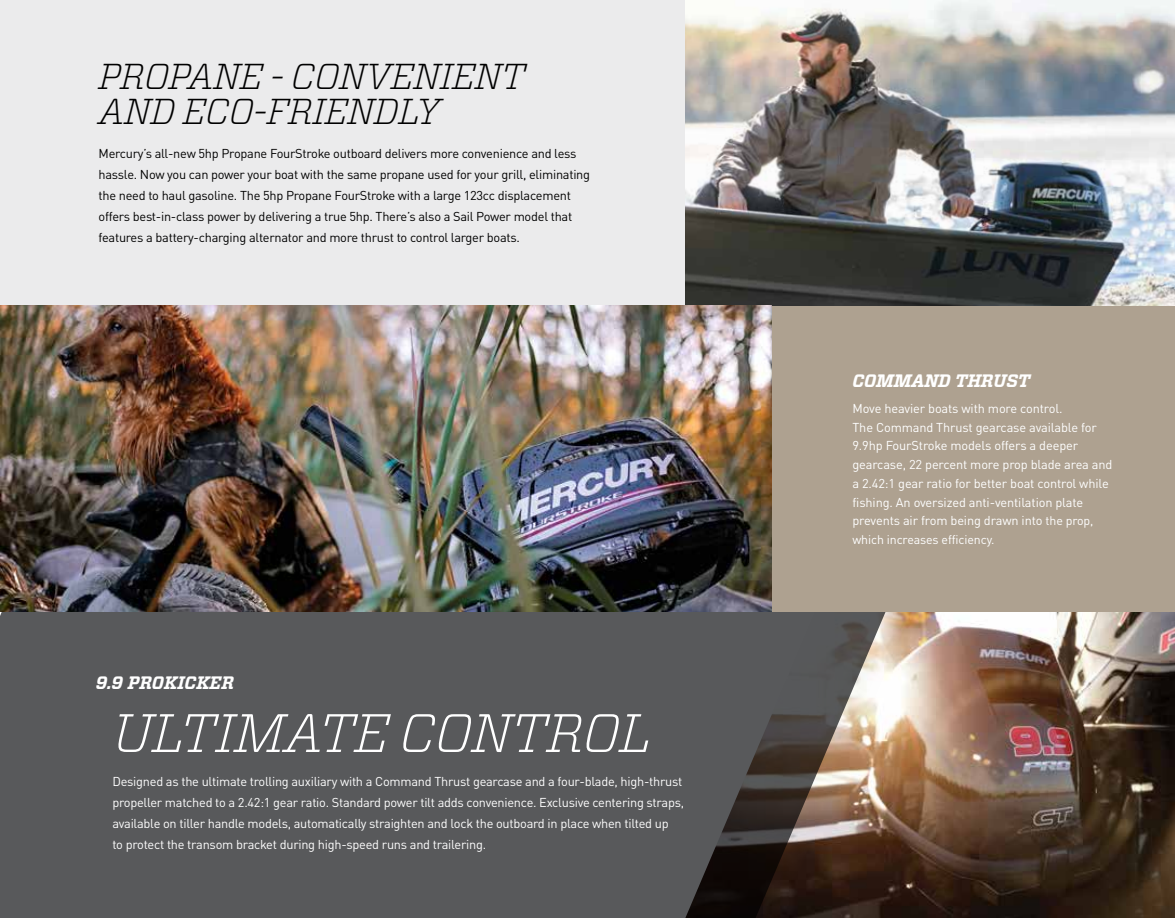
<style>
.page{position:relative;width:1175px;height:918px;background:#fff}
.page>*{position:absolute;margin:0;border:0;box-sizing:border-box;transform-origin:0 0}
.t1{font:italic 300 54px "Vitesse";letter-spacing:-.02em;color:#fff}
.t2{font:italic 300 36px/34.5px "Vitesse";letter-spacing:-.02em;color:#000}
.t3{font:italic 700 18px "Vitesse";letter-spacing:-.01em;color:#fff}
.t4{font:12.75px/18.8px "DINOT";letter-spacing:-.02em;color:#fff}
.t5{font:12.75px/21px "DINOT";letter-spacing:-.02em;color:#000}
.t6{font:12.3px "DINOT";letter-spacing:-.01em;color:#fff}
.s1{font-size:12.3px}
</style>
<div class="page">
<img style="left:885px;top:612px;width:289px;height:306px">
<svg style="left:1px;top:612px;width:884px;height:306px;background:#585758"></svg>
<img style="left:0;top:0;width:1px;height:918px">
<div style="left:763px;top:305px;width:411px;height:307px;background:#aea190"></div>
<div style="left:0;top:0;width:703px;height:305px;background:#ebebec"></div>
<img style="left:685px;top:0;width:489px;height:305px">
<img style="left:0;top:305px;width:772px;height:307px">
<h2 class="t2" style="left:98px;top:58px;width:428px">PROPANE - CONVENIENT<br>AND ECO-FRIENDLY</h2>
<p class="t5" style="left:98px;top:143px;width:493px">Mercury’s all-new 5hp Propane FourStroke outboard delivers more convenience and less hassle. Now you can power your boat with the same propane used for your grill, eliminating the need to haul gasoline. The 5hp Propane FourStroke with a large 123cc displacement offers best-in-class power by delivering a true 5hp. There’s also a Sail Power model that features a battery-charging alternator and more thrust to control larger boats.</p>
<h3 class="t3" style="left:96px;top:671px;width:140px">9.9 PROKICKER</h3>
<h1 class="t1" style="left:112px;top:695px;width:541px">ULTIMATE CONTROL</h1>
<p class="t4" style="left:112px;top:771px;width:573px;line-height:21px">Designed as the ultimate trolling auxiliary with a Command Thrust gearcase and a four-blade, high-thrust propeller matched to a 2.42:1 gear ratio. Standard power tilt adds convenience. Exclusive centering straps, available on tiller handle models, automatically straighten and lock the outboard in place when tilted up<br>to protect the transom bracket during high-speed runs and trailering.</p>
<h3 class="t3" style="left:852px;top:369px;width:179px">COMMAND THRUST</h3>
<p class="t4" style="left:852px;top:399px;width:261px">Move heavier boats with more control.<br>The Command Thrust gearcase available for 9.9hp FourStroke models offers a deeper gearcase, 22 percent more prop blade area and a 2.42:1 gear ratio for better boat control while fishing. An oversized anti-ventilation plate prevents air from being drawn into <span class="s1">the prop,</span></p>
<p class="t6" style="left:852px;top:532px;width:144px">which increases efficiency.</p>
</div>
